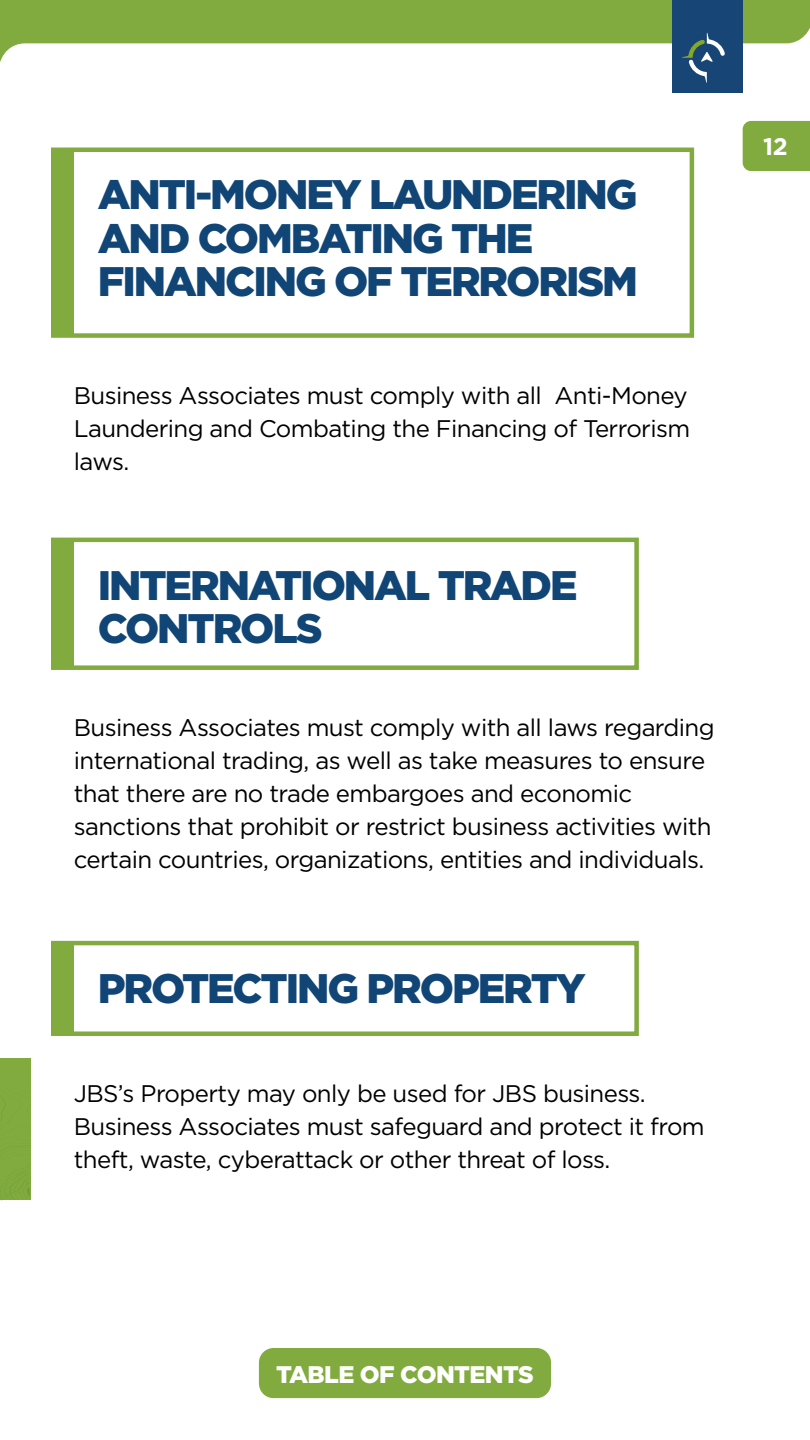
<style>
.page{position:relative;width:810px;height:1440px;background:#fff}
.page>*{position:absolute;margin:0;border:0;box-sizing:border-box;transform-origin:0 0}
.t1{font:900 41.25px/43.5px "Gotham";letter-spacing:-.05em;color:#104576}
.t2{font:24px/33px "Gotham";letter-spacing:-.025em;color:#000}
.t3{font:900 24px "Gotham";letter-spacing:-.025em;color:#fff}
.t4{font:700 24px "Gotham";color:#fff}
</style>
<div class="page">
<svg style="left:0;top:0;width:810px;height:121px"></svg>
<div style="left:743px;top:121px;width:67px;height:50px;background:#81ab3e"></div>
<div style="left:672px;top:0;width:71px;height:93px;background:#164576"></div>
<svg style="left:682px;top:33px;width:43px;height:50px"></svg>
<div style="left:0;top:1059px;width:30px;height:141px;background:#81ab3e"></div>
<svg style="left:1px;top:1098px;width:29px;height:102px"></svg>
<div style="left:52px;top:150px;width:22px;height:187px;background:#81ab3e"></div>
<div style="left:51px;top:148px;width:643px;height:190px;border:4px solid #81ab3e"></div>
<div style="left:52px;top:538px;width:22px;height:129px;background:#81ab3e"></div>
<div style="left:51px;top:538px;width:588px;height:132px;border:4px solid #81ab3e"></div>
<div style="left:52px;top:943px;width:22px;height:92px;background:#81ab3e"></div>
<div style="left:51px;top:941px;width:588px;height:95px;border:4px solid #81ab3e"></div>
<div style="left:259px;top:1348px;width:292px;height:50px;background:#81ab3e;border-radius:15px"></div>
<h1 class="t1" style="left:98px;top:173px;width:542px">ANTI-MONEY LAUNDERING<br>AND COMBATING THE<br>FINANCING OF TERRORISM</h1>
<p class="t2" style="left:74px;top:379px;width:618px;text-align:justify">Business Associates must comply with all Anti-Money Laundering and Combating the Financing of Terrorism laws.</p>
<h1 class="t1" style="left:98px;top:563px;width:481px">INTERNATIONAL TRADE<br>CONTROLS</h1>
<p class="t2" style="left:74px;top:711px;width:642px">Business Associates must comply with all laws regarding international trading, as well as take measures to ensure that there are no trade embargoes and economic sanctions that prohibit or restrict business activities with certain countries, organizations, entities and individuals.</p>
<h1 class="t1" style="left:98px;top:966px;width:490px">PROTECTING PROPERTY</h1>
<p class="t2" style="left:74px;top:1077px;width:632px">JBS’s Property may only be used for JBS business.<br>Business Associates must safeguard and protect it from theft, waste, cyberattack or other threat of loss.</p>
<p class="t4" style="left:763px;top:130px;width:26px">12</p>
<p class="t3" style="left:276px;top:1358px;width:259px">TABLE OF CONTENTS</p>
</div>
